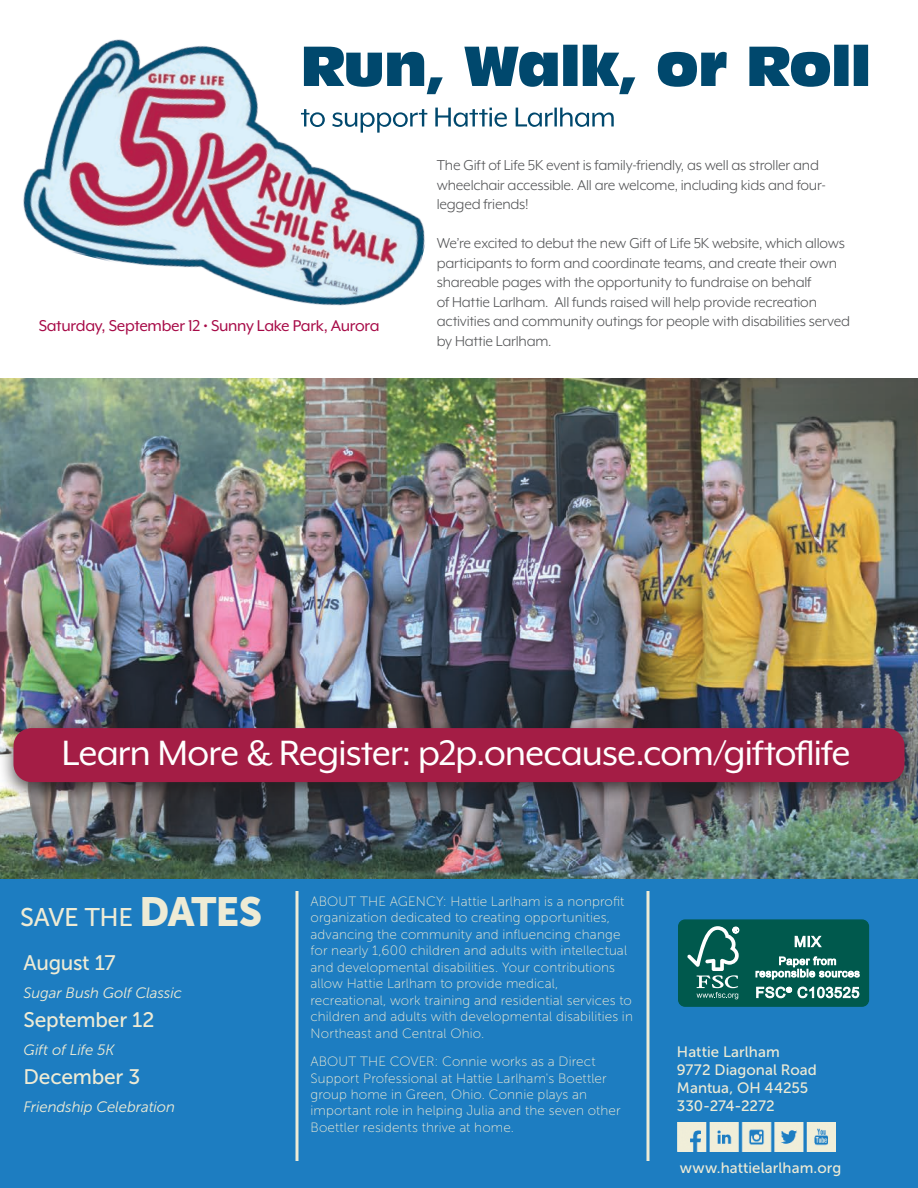
<style>
.page{position:relative;width:918px;height:1188px;background:#fff}
.page>*{position:absolute;margin:0;border:0;box-sizing:border-box;transform-origin:0 0}
.t1{font:40.5px "Mr Eaves XL Mod OT";letter-spacing:-.02em;color:#fff}
.t2{font:25.5px "Museo Sans 500";letter-spacing:-.015em;color:#eeebd5}
.t3{font:21px "Museo Sans 500";letter-spacing:-.015em;color:#eeebd5}
.t4{font:18px "Mr Eaves XL Mod OT";letter-spacing:-.015em;color:#a70a47}
.t5{font:16.5px/19.5px "Mr Eaves XL Mod OT";letter-spacing:-.015em;color:#535456}
.t6{font:15px/18px "Museo Sans 500";letter-spacing:.005em;color:#eeebd5}
.t7{font:italic 15px "Museo Sans 300";letter-spacing:-.01em;color:#eeebd5}
.t8{font:13.5px/16.5px "Museo Sans 100";letter-spacing:.01em;color:#eeebd5}
.s1{font-family:"Museo Sans 900";font-size:40.5px}
</style>
<div class="page">
<div style="left:0;top:871px;width:918px;height:317px;background:#1d7dc1"></div>
<hr style="left:296px;top:891px;width:2px;height:270px;background:#eeebd5">
<svg style="left:646px;top:891px;width:4px;height:270px"></svg>
<svg style="left:469px;top:108px;width:145px;height:19px"></svg>
<svg style="left:468px;top:45px;width:400px;height:49px"></svg>
<img style="left:23px;top:39px;width:445px;height:267px">
<img style="left:0;top:378px;width:918px;height:500px">
<div style="left:0;top:720px;width:918px;height:84px;background:#231f20;opacity:.75"></div>
<div style="left:14px;top:728px;width:890px;height:54px;background:#a41d45;border-radius:18px"></div>
<img style="left:678px;top:1122px;width:157px;height:29px">
<div style="left:679px;top:920px;width:189px;height:86px;background:#00594d;border-radius:6px"></div>
<div style="left:678px;top:920px;width:191px;height:87px;border:1px solid #00594d;border-radius:6px"></div>
<svg style="left:687px;top:926px;width:52px;height:73px"></svg>
<svg style="left:795px;top:935px;width:27px;height:13px"></svg>
<svg style="left:756px;top:956px;width:104px;height:24px"></svg>
<svg style="left:756px;top:986px;width:103px;height:12px"></svg>
<h3 class="t4" style="left:39px;top:317px;width:342px">Saturday, September 12 • Sunny Lake Park, Aurora</h3>
<p class="t5" style="left:437px;top:155px;width:391px">The Gift of Life 5K event is family-friendly, as well as stroller and wheelchair accessible. All are welcome, including kids and four&shy;legged friends!</p>
<p class="t5" style="left:437px;top:233px;width:415px">We’re excited to debut the new Gift of Life 5K website, which allows participants to form and coordinate teams, and create their own shareable pages with the opportunity to fundraise on behalf<br>of Hattie Larlham. All funds raised will help provide recreation activities and community outings for people with disabilities served by Hattie Larlham.</p>
<h1 class="t1" style="left:62px;top:733px;width:790px">Learn More &amp; Register: p2p.onecause.com/giftoflife</h1>
<h2 class="t2" style="left:20px;top:903px;width:244px">SAVE THE <span class="s1">DATES</span></h2>
<h3 class="t3" style="left:24px;top:951px;width:94px">August 17</h3>
<p class="t7" style="left:24px;top:985px;width:160px">Sugar Bush Golf Classic</p>
<h3 class="t3" style="left:24px;top:1008px;width:132px">September 12</h3>
<p class="t7" style="left:24px;top:1042px;width:92px">Gift of Life 5K</p>
<h3 class="t3" style="left:24px;top:1065px;width:118px">December 3</h3>
<p class="t7" style="left:24px;top:1099px;width:153px">Friendship Celebration</p>
<p class="t8" style="left:310px;top:893px;width:324px">ABOUT THE AGENCY: Hattie Larlham is a nonprofit organization dedicated to creating opportunities, advancing the community and influencing change for nearly 1,600 children and adults with intellectual and developmental disabilities. Your contributions allow Hattie Larlham to provide medical, recreational, work training and residential services to children and adults with developmental disabilities in Northeast and Central Ohio.</p>
<p class="t8" style="left:310px;top:1053px;width:312px">ABOUT THE COVER: Connie works as a Direct Support Professional at Hattie Larlham's Boettler group home in Green, Ohio. Connie plays an important role in helping Julia and the seven other Boettler residents thrive at home.</p>
<p class="t6" style="left:677px;top:1043px;width:142px">Hattie Larlham<br>9772 Diagonal Road<br>Mantua, OH 44255<br>330-274-2272</p>
<p class="t6" style="left:680px;top:1159px;width:163px">www.hattielarlham.org</p>
</div>
